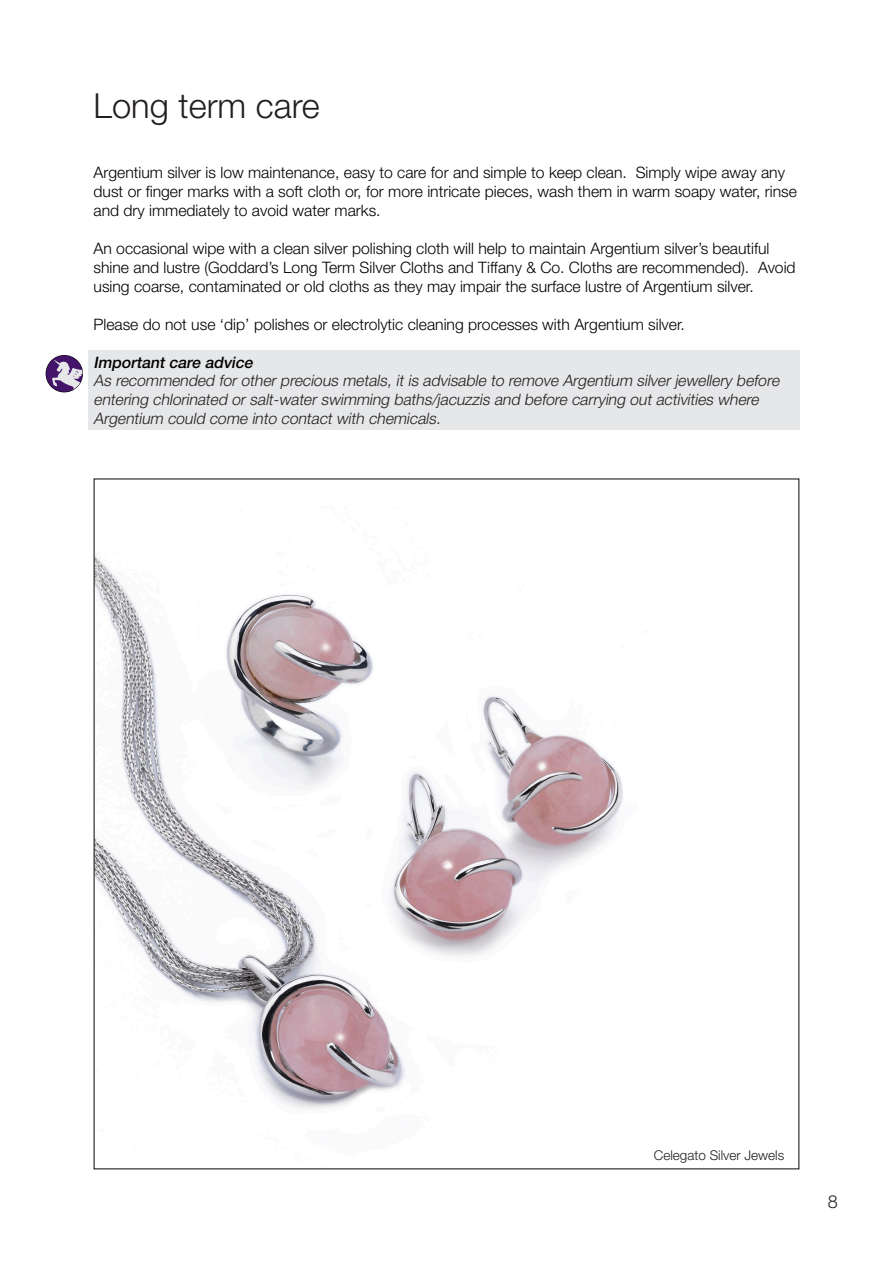
<style>
.page{position:relative;width:893px;height:1263px;background:#fff}
.page>*{position:absolute;margin:0;border:0;box-sizing:border-box;transform-origin:0 0}
.t1{font:300 34.5px "Helvetica Neue LT Std";color:#231f20}
.t2{font:300 18px "Helvetica Neue LT Std";color:#231f20}
.t3{font:300 15.75px/18.9px "Helvetica Neue LT Std";color:#010101}
.t4{font:italic 300 15.75px/18.9px "Helvetica Neue LT Std";color:#231f20}
.t5{font:italic 500 15.75px "Helvetica Neue LT Std";color:#010101}
.t6{font:300 13.5px "Helvetica Neue LT Std";color:#231f20}
</style>
<div class="page">
<div style="left:88px;top:351px;width:711px;height:79px;background:#e6e7e9"></div>
<svg style="left:46px;top:355px;width:37px;height:37px"></svg>
<img style="left:96px;top:557px;width:527px;height:552px">
<p class="t1" style="left:94px;top:85px;width:228px">Long term care</p>
<p class="t3" style="left:94px;top:163px;width:705px">Argentium silver is low maintenance, easy to care for and simple to keep clean. Simply wipe away any dust or finger marks with a soft cloth or, for more intricate pieces, wash them in warm soapy water, rinse and dry immediately to avoid water marks.</p>
<p class="t3" style="left:94px;top:239px;width:704px">An occasional wipe with a clean silver polishing cloth will help to maintain Argentium silver’s beautiful shine and lustre (Goddard’s Long Term Silver Cloths and Tiffany &amp; Co. Cloths are recommended). Avoid using coarse, contaminated or old cloths as they may impair the surface lustre of Argentium silver.</p>
<p class="t3" style="left:94px;top:314px;width:593px">Please do not use ‘dip’ polishes or electrolytic cleaning processes with Argentium silver.</p>
<p class="t5" style="left:94px;top:352px;width:164px">Important care advice</p>
<p class="t4" style="left:94px;top:371px;width:690px">As recommended for other precious metals, it is advisable to remove Argentium silver jewellery before entering chlorinated or salt-water swimming baths/jacuzzis and before carrying out activities where<br>Argentium could come into contact with chemicals.</p>
<p class="t6" style="left:654px;top:1147px;width:132px">Celegato Silver Jewels</p>
<p class="t2" style="left:828px;top:1190px;width:12px">8</p>
</div>
